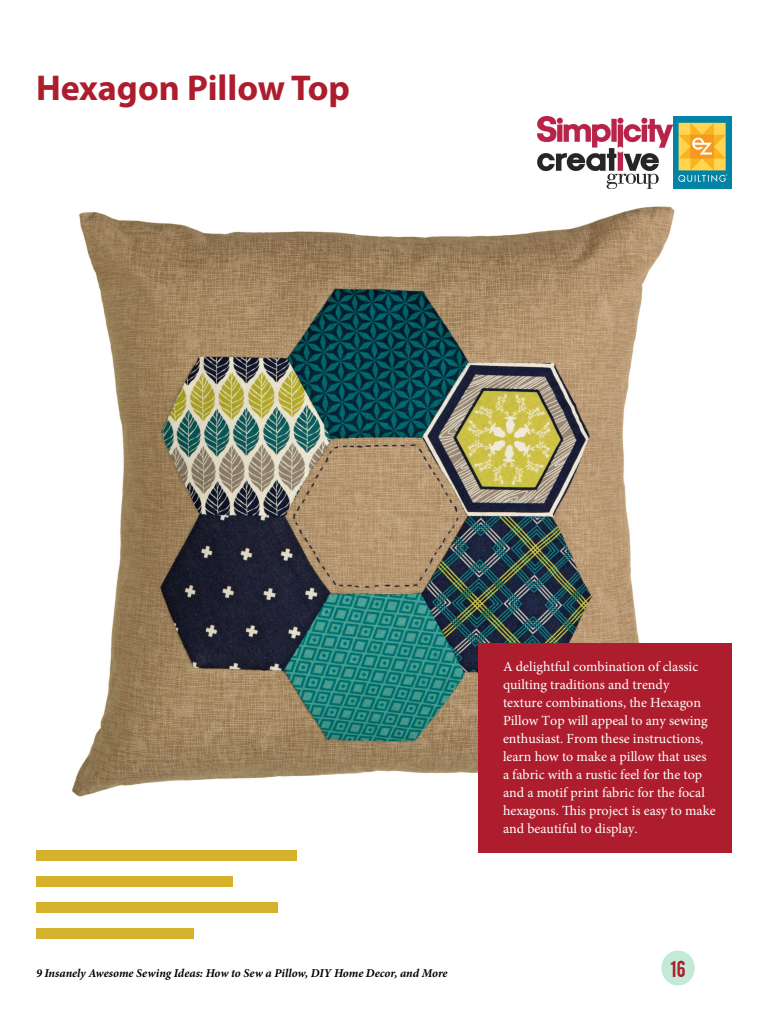
<style>
.page{position:relative;width:768px;height:1024px;background:#fff}
.page>*{position:absolute;margin:0;border:0;box-sizing:border-box;transform-origin:0 0}
.t1{font:700 36px "Myriad Pro";color:#ad1d2d}
.t2{font:18px "Bebas";color:#ad1d2d}
.t3{font:14px/18px "Minion Pro";color:#fff}
.t4{font:italic 700 12px "Minion Pro";letter-spacing:-.005em;color:#000}
</style>
<div class="page">
<div style="left:661px;top:951px;width:34px;height:34px;background:#c3ead7;border-radius:50%"></div>
<img style="left:72px;top:206px;width:603px;height:591px">
<div style="left:36px;top:876px;width:197px;height:11px;background:#d6b22c"></div>
<div style="left:36px;top:902px;width:242px;height:11px;background:#d6b22c"></div>
<div style="left:36px;top:928px;width:158px;height:11px;background:#d6b22c"></div>
<div style="left:36px;top:850px;width:261px;height:11px;background:#d6b22c"></div>
<div style="left:478px;top:643px;width:254px;height:210px;background:#ad1d2d"></div>
<img style="left:538px;top:116px;width:194px;height:72px">
<h1 class="t1" style="left:36px;top:64px;width:316px">Hexagon Pillow Top</h1>
<p class="t3" style="left:503px;top:657px;width:214px">A delightful combination of classic quilting traditions and trendy<br>texture combinations, the Hexagon Pillow Top will appeal to any sewing enthusiast. From these instructions, learn how to make a pillow that uses a fabric with a rustic feel for the top and a motif print fabric for the focal hexagons. This project is easy to make and beautiful to display.</p>
<p class="t4" style="left:36px;top:964px;width:413px">9 Insanely Awesome Sewing Ideas: How to Sew a Pillow, DIY Home Decor, and More</p>
<p class="t2" style="left:670px;top:956px;width:17px">16</p>
</div>
